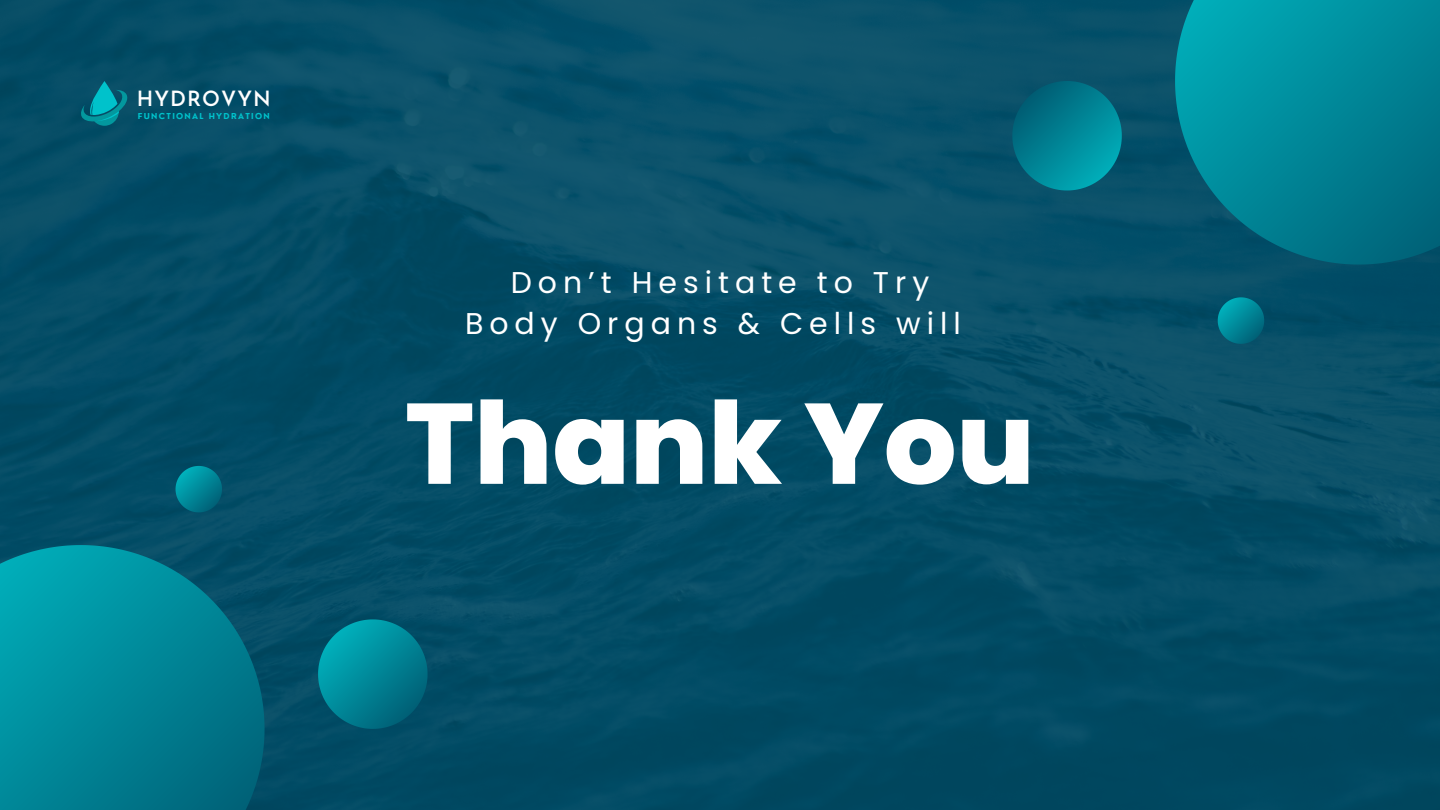
<style>
.page{position:relative;width:1440px;height:810px;background:#fff}
.page>*{position:absolute;margin:0;border:0;box-sizing:border-box;transform-origin:0 0}
.t1{font:800 114.1px "Poppins";color:#fff}
.t2{font:30px/41.2px "Poppins";letter-spacing:.2em;color:#fff;text-align:center}
.t3{font:600 20.9px "Josefin Sans";letter-spacing:.05em;color:#fff}
.t4{font:700 8px "Nourd";letter-spacing:.165em;color:#00c2cb}
</style>
<div class="page">
<img style="left:0;top:0;width:1440px;height:810px">
<svg style="left:1175px;top:0;width:265px;height:265px;background:#008192"></svg>
<svg style="left:0;top:545px;width:265px;height:265px;background:#008092"></svg>
<svg style="left:1012px;top:81px;width:110px;height:110px;background:#01798c"></svg>
<svg style="left:1218px;top:297px;width:46px;height:47px;background:#017c8e"></svg>
<svg style="left:318px;top:619px;width:110px;height:110px;background:#007a8d"></svg>
<svg style="left:176px;top:466px;width:46px;height:46px;background:#007c8e"></svg>
<svg style="left:81px;top:81px;width:46px;height:45px;background:#047b8c"></svg>
<p class="t3" style="left:137px;top:90px;width:136px">HYDROVYN</p>
<p class="t4" style="left:138px;top:111px;width:133px">FUNCTIONAL HYDRATION</p>
<p class="t2" style="left:465px;top:262px;width:497px">Don’t Hesitate to Try<br>Body Organs &amp; Cells will</p>
<h1 class="t1" style="left:405px;top:364px;width:631px">Thank You</h1>
</div>
